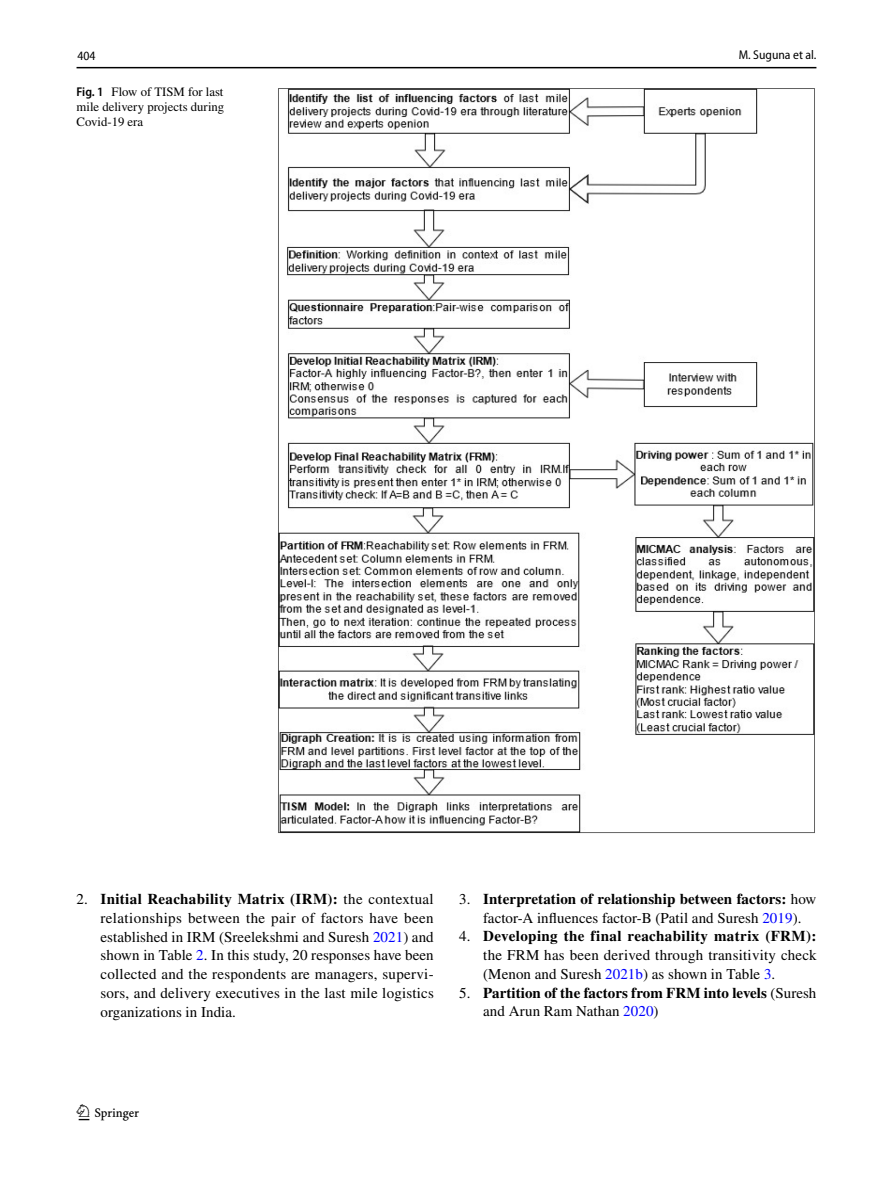
<style>
.page{position:relative;width:893px;height:1187px;background:#fff}
.page>*{position:absolute;margin:0;border:0;box-sizing:border-box;transform-origin:0 0}
.t1{font:22.5px "Springnew Regular 2";color:#000}
.t2{font:15px/18.8px "STIX";letter-spacing:.005em;color:#000;text-align:justify}
.t3{font:700 15px/18.8px "STIX";color:#000}
.t4{font:12.75px/15px "STIX";color:#000;text-align:justify}
.t5{font:12.75px "Myriad Pro Semi Cn 2";color:#000}
.t6{font:semi-condensed 12.75px "Myriad Pro Unic";color:#000}
.s1{font-family:"Myriad Pro";font-weight:600;font-stretch:semi-condensed}
.s2{font-weight:700}
.s3{color:#00f}
.s4{font-weight:400}
.s5{font-weight:400;color:#00f}
</style>
<div class="page">
<hr style="left:77px;top:67px;width:739px;height:1px;background:#000">
<img style="left:278px;top:88px;width:537px;height:746px">
<p class="t6" style="left:77px;top:51px;width:20px">404</p>
<p class="t4" style="left:77px;top:85px;width:149px"><span class="s1">Fig. 1</span> Flow of TISM for last mile delivery projects during Covid-19 era</p>
<p class="t5" style="left:739px;top:48px;width:79px">M. Suguna et al.</p>
<p class="t2" style="left:101px;top:890px;width:335px;text-indent:-24px">2. <span class="s2">Initial Reachability Matrix (IRM):</span> the contextual relationships between the pair of factors have been established in IRM (Sreelekshmi and Suresh <span class="s3">2021</span>) and shown in Table <span class="s3">2</span>. In this study, 20 responses have been collected and the respondents are managers, supervi&shy;sors, and delivery executives in the last mile logistics organizations in India.</p>
<p class="t2" style="left:483px;top:890px;width:335px;text-indent:-24px">3. <span class="s2">Interpretation of relationship between factors:</span> how factor-A influences factor-B (Patil and Suresh <span class="s3">2019</span>).</p>
<p class="t2" style="left:483px;top:927px;width:335px;text-indent:-24px">4. <span class="s2">Developing the final reachability matrix (FRM): </span>the FRM has been derived through transitivity check (Menon and Suresh <span class="s3">2021b</span>) as shown in Table <span class="s3">3</span>.</p>
<p class="t3" style="left:483px;top:982px;width:335px;text-indent:-24px"><span class="s4">5.</span> Partition of the factors from FRM into levels <span class="s4">(Suresh and Arun Ram Nathan</span> <span class="s5">2020</span><span class="s4">)</span></p>
<h1 class="t1" style="left:79px;top:1104px;width:62px">1 3</h1>
</div>
